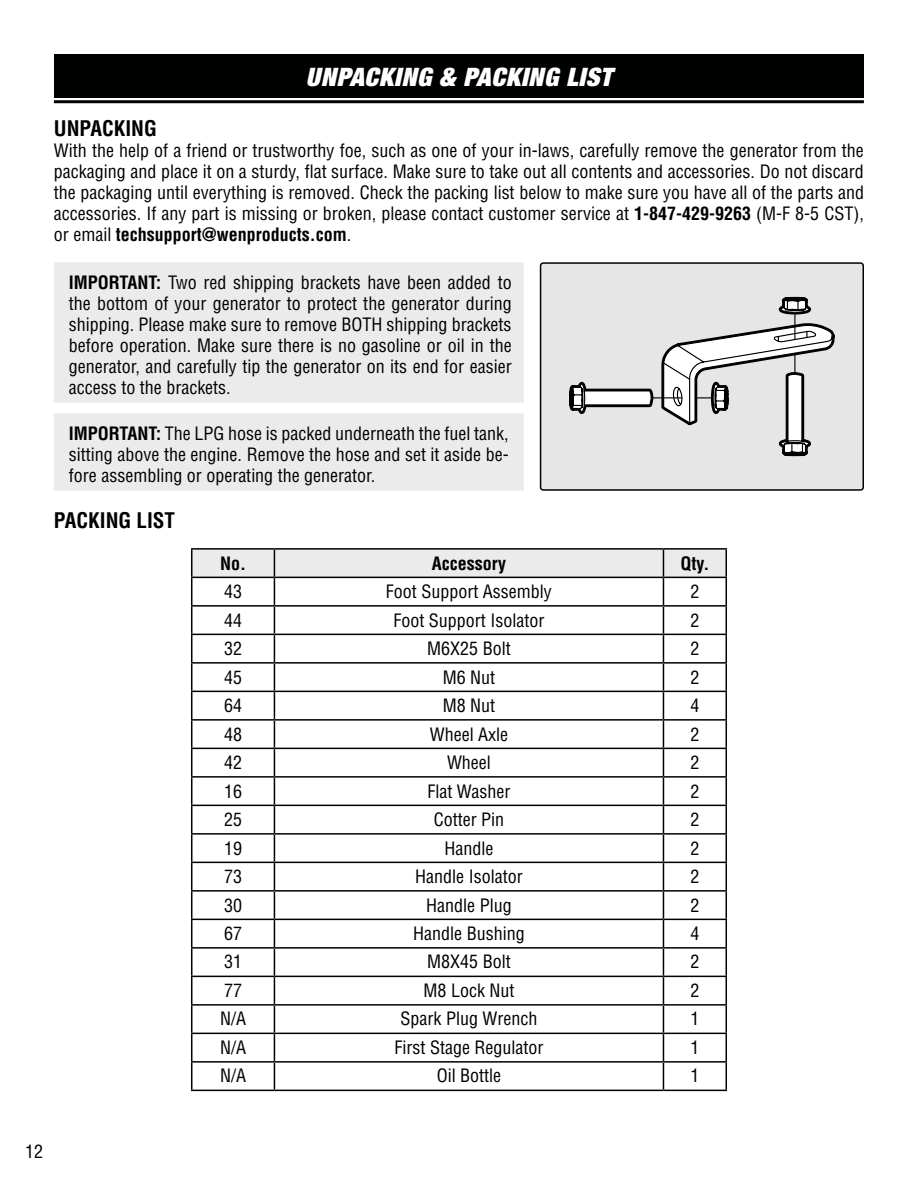
<style>
.page{position:relative;width:918px;height:1188px;background:#fff}
.page>*{position:absolute;margin:0;border:0;box-sizing:border-box;transform-origin:0 0}
.t1{font:italic 900 expanded 25.5px "Helvetica Neue";letter-spacing:.025em;color:#fff}
.t2{font:700 condensed 21px "Helvetica LT Std";color:#000}
.t3{font:condensed 18px/21px "Helvetica LT Std";color:#000;text-align:justify}
.t4{font:700 condensed 18px "Helvetica LT Std";color:#000}
.s1{font-weight:700}
</style>
<div class="page">
<hr style="left:191px;top:548px;width:83px;height:2px;background:#000">
<hr style="left:274px;top:548px;width:389px;height:2px;background:#000">
<hr style="left:663px;top:548px;width:64px;height:2px;background:#000">
<svg style="left:191px;top:549px;width:536px;height:541px"></svg>
<hr style="left:191px;top:1090px;width:83px;height:1px;background:#000">
<hr style="left:274px;top:1090px;width:389px;height:1px;background:#000">
<hr style="left:663px;top:1090px;width:64px;height:1px;background:#000">
<div style="left:54px;top:54px;width:810px;height:44px;background:#000101"></div>
<hr style="left:54px;top:100px;width:810px;height:3px;background:#000">
<div style="left:55px;top:263px;width:468px;height:139px;background:#ebebec"></div>
<div style="left:54px;top:262px;width:470px;height:141px;border:2px solid #ebebec"></div>
<div style="left:55px;top:414px;width:468px;height:76px;background:#ebebec"></div>
<div style="left:54px;top:413px;width:470px;height:78px;border:2px solid #ebebec"></div>
<div style="left:541px;top:263px;width:322px;height:227px;background:#e5e6e5;border-radius:3px"></div>
<div style="left:540px;top:262px;width:324px;height:229px;border:2px solid #000101;border-radius:3px"></div>
<svg style="left:569px;top:296px;width:266px;height:161px"></svg>
<h1 class="t1" style="left:306px;top:61px;width:308px">UNPACKING &amp; PACKING LIST</h1>
<p class="t2" style="left:54px;top:115px;width:105px">UNPACKING</p>
<p class="t3" style="left:54px;top:140px;width:812px">With the help of a friend or trustworthy foe, such as one of your in-laws, carefully remove the generator from the packaging and place it on a sturdy, flat surface. Make sure to take out all contents and accessories. Do not discard the packaging until everything is removed. Check the packing list below to make sure you have all of the parts and accessories. If any part is missing or broken, please contact customer service at <span class="s1">1-847-429-9263</span> (M-F 8-5 CST), or email <span class="s1">techsupport@wenproducts.com</span>.</p>
<p class="t3" style="left:69px;top:272px;width:444px"><span class="s1">IMPORTANT:</span> Two red shipping brackets have been added to the bottom of your generator to protect the generator during shipping. Please make sure to remove BOTH shipping brackets before operation. Make sure there is no gasoline or oil in the generator, and carefully tip the generator on its end for easier access to the brackets.</p>
<p class="t3" style="left:69px;top:423px;width:441px"><span class="s1">IMPORTANT:</span> The LPG hose is packed underneath the fuel tank, sitting above the engine. Remove the hose and set it aside be&shy;fore assembling or operating the generator.</p>
<p class="t2" style="left:54px;top:507px;width:123px">PACKING LIST</p>
<p class="t4" style="left:220px;top:552px;width:27px">No.</p>
<p class="t4" style="left:432px;top:552px;width:76px">Accessory</p>
<p class="t4" style="left:680px;top:552px;width:30px">Qty.</p>
<p class="t3" style="left:224px;top:581px;width:19px">43</p>
<p class="t3" style="left:386px;top:581px;width:167px">Foot Support Assembly</p>
<p class="t3" style="left:690px;top:581px;width:10px">2</p>
<p class="t3" style="left:224px;top:609px;width:19px">44</p>
<p class="t3" style="left:393px;top:609px;width:152px">Foot Support Isolator</p>
<p class="t3" style="left:690px;top:609px;width:10px">2</p>
<p class="t3" style="left:224px;top:638px;width:19px">32</p>
<p class="t3" style="left:427px;top:638px;width:85px">M6X25 Bolt</p>
<p class="t3" style="left:690px;top:638px;width:10px">2</p>
<p class="t3" style="left:224px;top:666px;width:19px">45</p>
<p class="t3" style="left:443px;top:666px;width:54px">M6 Nut</p>
<p class="t3" style="left:690px;top:666px;width:10px">2</p>
<p class="t3" style="left:224px;top:695px;width:19px">64</p>
<p class="t3" style="left:443px;top:695px;width:54px">M8 Nut</p>
<p class="t3" style="left:690px;top:695px;width:10px">4</p>
<p class="t3" style="left:224px;top:723px;width:19px">48</p>
<p class="t3" style="left:430px;top:723px;width:80px">Wheel Axle</p>
<p class="t3" style="left:690px;top:723px;width:10px">2</p>
<p class="t3" style="left:224px;top:752px;width:19px">42</p>
<p class="t3" style="left:447px;top:752px;width:45px">Wheel</p>
<p class="t3" style="left:690px;top:752px;width:10px">2</p>
<p class="t3" style="left:224px;top:780px;width:19px">16</p>
<p class="t3" style="left:427px;top:780px;width:85px">Flat Washer</p>
<p class="t3" style="left:690px;top:780px;width:10px">2</p>
<p class="t3" style="left:224px;top:809px;width:19px">25</p>
<p class="t3" style="left:434px;top:809px;width:72px">Cotter Pin</p>
<p class="t3" style="left:690px;top:809px;width:10px">2</p>
<p class="t3" style="left:224px;top:837px;width:19px">19</p>
<p class="t3" style="left:445px;top:837px;width:50px">Handle</p>
<p class="t3" style="left:690px;top:837px;width:10px">2</p>
<p class="t3" style="left:224px;top:866px;width:19px">73</p>
<p class="t3" style="left:415px;top:866px;width:109px">Handle Isolator</p>
<p class="t3" style="left:690px;top:866px;width:10px">2</p>
<p class="t3" style="left:224px;top:894px;width:19px">30</p>
<p class="t3" style="left:426px;top:894px;width:87px">Handle Plug</p>
<p class="t3" style="left:690px;top:894px;width:10px">2</p>
<p class="t3" style="left:224px;top:923px;width:19px">67</p>
<p class="t3" style="left:413px;top:923px;width:113px">Handle Bushing</p>
<p class="t3" style="left:690px;top:923px;width:10px">4</p>
<p class="t3" style="left:224px;top:951px;width:19px">31</p>
<p class="t3" style="left:427px;top:951px;width:85px">M8X45 Bolt</p>
<p class="t3" style="left:690px;top:951px;width:10px">2</p>
<p class="t3" style="left:224px;top:980px;width:19px">77</p>
<p class="t3" style="left:424px;top:980px;width:92px">M8 Lock Nut</p>
<p class="t3" style="left:690px;top:980px;width:10px">2</p>
<p class="t3" style="left:220px;top:1008px;width:28px">N/A</p>
<p class="t3" style="left:401px;top:1008px;width:138px">Spark Plug Wrench</p>
<p class="t3" style="left:690px;top:1008px;width:10px">1</p>
<p class="t3" style="left:220px;top:1037px;width:28px">N/A</p>
<p class="t3" style="left:395px;top:1037px;width:150px">First Stage Regulator</p>
<p class="t3" style="left:690px;top:1037px;width:10px">1</p>
<p class="t3" style="left:220px;top:1065px;width:28px">N/A</p>
<p class="t3" style="left:437px;top:1065px;width:66px">Oil Bottle</p>
<p class="t3" style="left:690px;top:1065px;width:10px">1</p>
<p class="t3" style="left:25px;top:1141px;width:19px">12</p>
</div>
